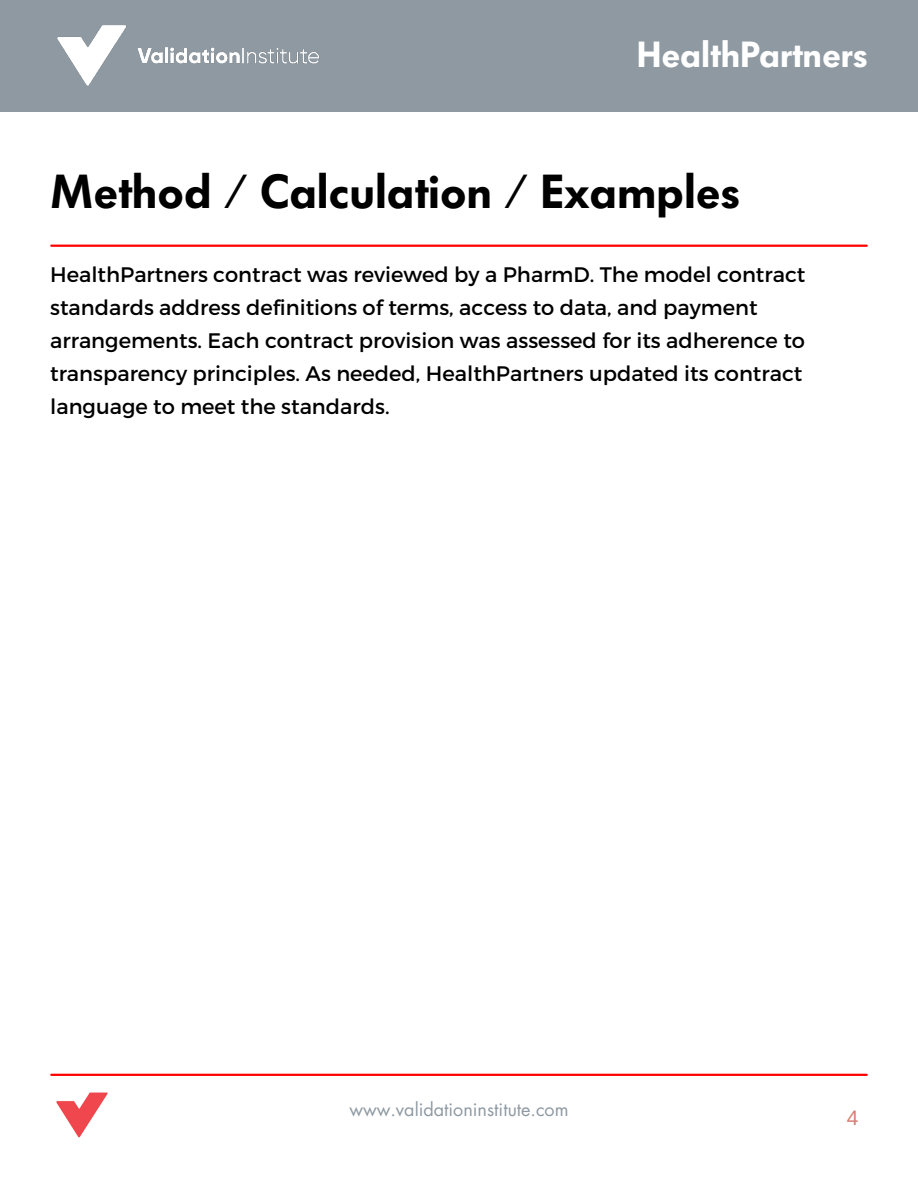
<style>
.page{position:relative;width:918px;height:1188px;background:#fff}
.page>*{position:absolute;margin:0;border:0;box-sizing:border-box;transform-origin:0 0}
.t1{font:600 47.25px "Futura BQ";color:#000}
.t2{font:600 36px "Futura BQ";color:#fff}
.t3{font:21px/33px "Montserrat";color:#000}
.t4{font:21px "Arimo";color:#d97f76}
.t5{font:18px "Futura LT";color:#8e99a2}
</style>
<div class="page">
<div style="left:0;top:0;width:918px;height:112px;background:#8e99a2"></div>
<img style="left:57px;top:25px;width:262px;height:61px">
<hr style="left:51px;top:1074px;width:816px;height:2px;background:#f00">
<img style="left:56px;top:1092px;width:52px;height:46px">
<hr style="left:51px;top:245px;width:816px;height:2px;background:#f00">
<p class="t2" style="left:637px;top:33px;width:233px">HealthPartners</p>
<p class="t1" style="left:50px;top:164px;width:692px">Method / Calculation / Examples</p>
<h1 class="t3" style="left:50px;top:257px;width:757px">HealthPartners contract was reviewed by a PharmD. The model contract standards address definitions of terms, access to data, and payment arrangements. Each contract provision was assessed for its adherence to transparency principles. As needed, HealthPartners updated its contract language to meet the standards.</h1>
<h3 class="t5" style="left:349px;top:1098px;width:221px">www.validationinstitute.com</h3>
<p class="t4" style="left:847px;top:1106px;width:13px">4</p>
</div>
